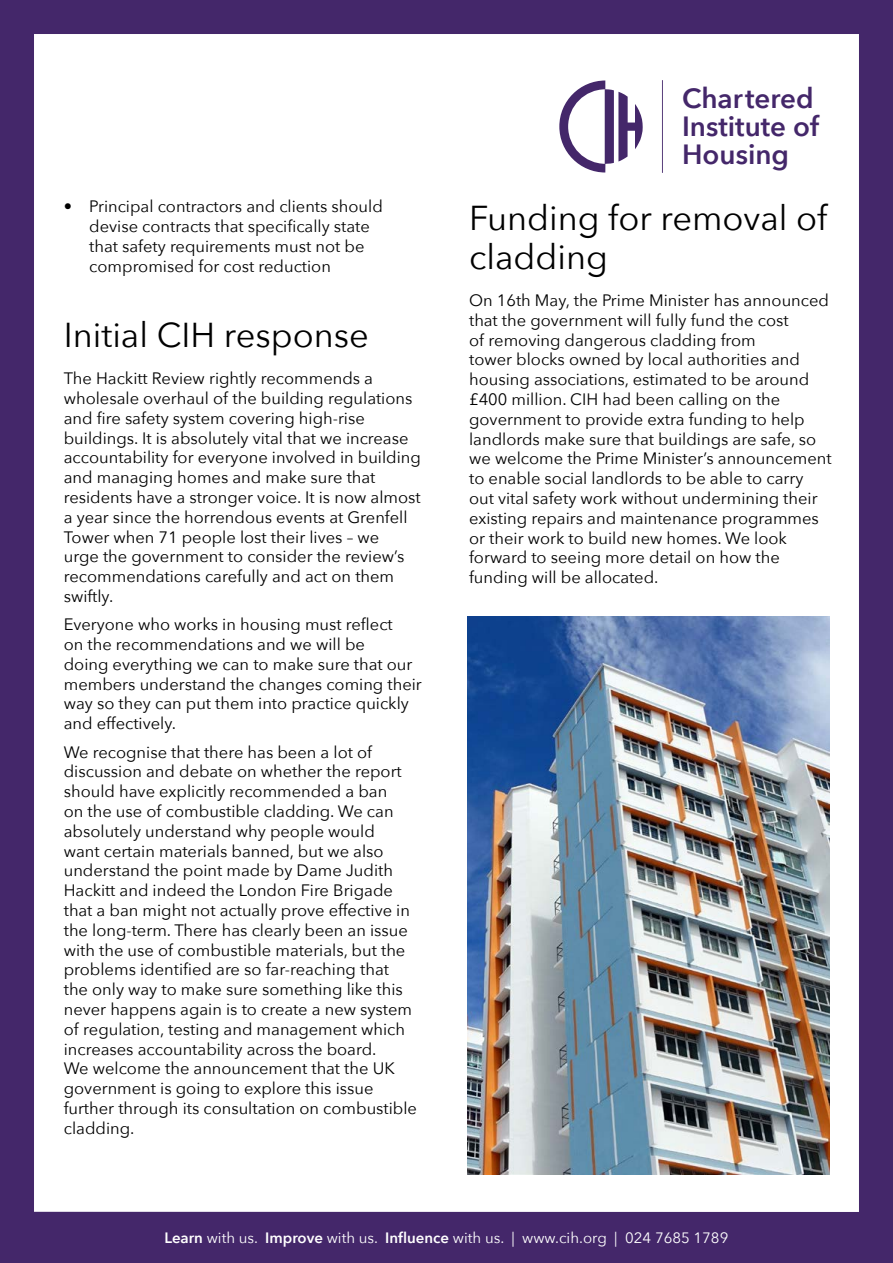
<style>
.page{position:relative;width:893px;height:1263px;background:#44276a}
.page>*{position:absolute;margin:0;border:0;box-sizing:border-box;transform-origin:0 0}
.t1{font:34.5px/39px "Avenir Next";color:#000}
.t2{font:600 27.75px/27.9px "Avenir Next";color:#44276a}
.t3{font:16.5px/19.8px "Avenir Next";color:#000}
.t4{font:15px "Avenir Next";color:#fff}
.s1{font-weight:600}
</style>
<div class="page">
<div style="left:34px;top:34px;width:825px;height:1178px;background:#fff"></div>
<svg style="left:559px;top:80px;width:84px;height:92px"></svg>
<hr style="left:662px;top:80px;width:1px;height:93px;background:#44276a">
<img style="left:468px;top:617px;width:361px;height:557px">
<p class="t3" style="left:89px;top:196px;width:295px;text-indent:-26px">• Principal contractors and clients should devise contracts that specifically state that safety requirements must not be compromised for cost reduction</p>
<h1 class="t1" style="left:64px;top:314px;width:307px">Initial CIH response</h1>
<p class="t3" style="left:64px;top:368px;width:359px">The Hackitt Review rightly recommends a wholesale overhaul of the building regulations and fire safety system covering high-rise buildings. It is absolutely vital that we increase accountability for everyone involved in building and managing homes and make sure that residents have a stronger voice. It is now almost a year since the horrendous events at Grenfell Tower when 71 people lost their lives – we<br>urge the government to consider the review’s recommendations carefully and act on them swiftly.</p>
<p class="t3" style="left:64px;top:614px;width:360px">Everyone who works in housing must reflect<br>on the recommendations and we will be<br>doing everything we can to make sure that our members understand the changes coming their way so they can put them into practice quickly and effectively.</p>
<p class="t3" style="left:64px;top:741px;width:355px">We recognise that there has been a lot of discussion and debate on whether the report should have explicitly recommended a ban<br>on the use of combustible cladding. We can absolutely understand why people would<br>want certain materials banned, but we also understand the point made by Dame Judith Hackitt and indeed the London Fire Brigade that a ban might not actually prove effective in the long-term. There has clearly been an issue with the use of combustible materials, but the problems identified are so far-reaching that the only way to make sure something like this never happens again is to create a new system of regulation, testing and management which increases accountability across the board.<br>We welcome the announcement that the UK government is going to explore this issue further through its consultation on combustible cladding.</p>
<h2 class="t2" style="left:682px;top:84px;width:138px">Chartered<br>Institute of<br>Housing</h2>
<h1 class="t1" style="left:469px;top:197px;width:360px">Funding for removal of cladding</h1>
<p class="t3" style="left:469px;top:290px;width:364px">On 16th May, the Prime Minister has announced that the government will fully fund the cost<br>of removing dangerous cladding from<br>tower blocks owned by local authorities and housing associations, estimated to be around £400 million. CIH had been calling on the government to provide extra funding to help landlords make sure that buildings are safe, so we welcome the Prime Minister’s announcement to enable social landlords to be able to carry out vital safety work without undermining their existing repairs and maintenance programmes or their work to build new homes. We look forward to seeing more detail on how the funding will be allocated.</p>
<p class="t4" style="left:165px;top:1225px;width:565px"><span class="s1">Learn</span> with us. <span class="s1">Improve</span> with us. <span class="s1">Influence</span> with us. | www.cih.org | 024 7685 1789</p>
</div>
